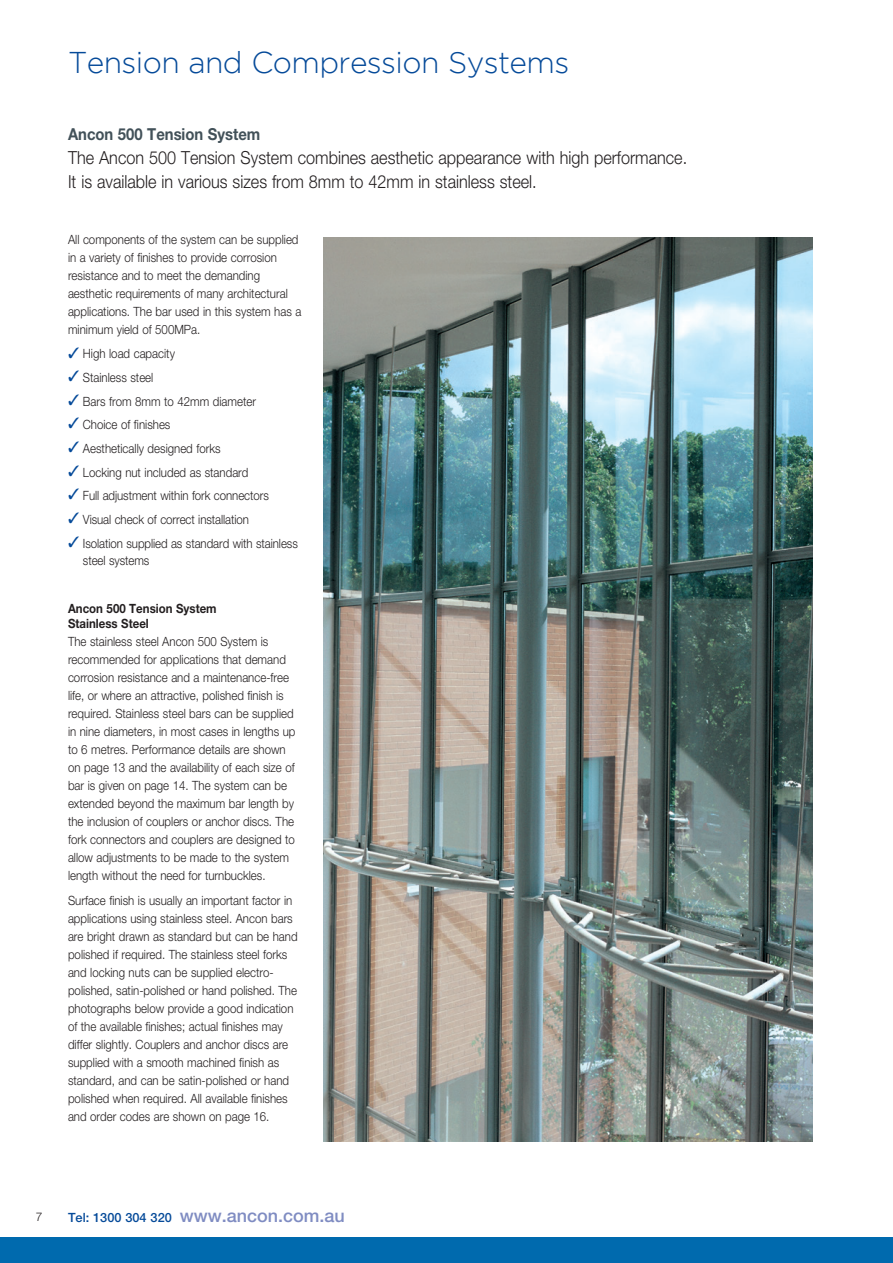
<style>
.page{position:relative;width:893px;height:1263px;background:#fff}
.page>*{position:absolute;margin:0;border:0;box-sizing:border-box;transform-origin:0 0}
.Page_Title{font:300 30px "Gotham";letter-spacing:-.02em;color:#054a99}
.t1{font:300 18px/24px "Helvetica Neue";color:#231f20;scale:.9 1}
.t2{font:500 18px "Helvetica Neue";color:#7f8cc2}
.t3{font:700 16.5px "Helvetica Neue";color:#425159;scale:.9 1}
.t4{font:300 12.75px/18px "Helvetica Neue";color:#231f20;scale:.9 1}
.t5{font:700 12.75px/15px "Helvetica Neue";color:#231f20;scale:.9 1}
.t6{font:300 12px "Helvetica Neue";color:#231f20}
.s1{color:#054a99}
.s2{font-size:12.75px;color:#054a99}
</style>
<div class="page">
<div style="left:0;top:1238px;width:893px;height:25px;background:#006aae"></div>
<img style="left:323px;top:237px;width:489px;height:904px">
<p class="Page_Title" style="left:68px;top:46px;width:503px">Tension and Compression Systems</p>
<p class="t3" style="left:68px;top:124px;width:215px">Ancon 500 Tension System</p>
<p class="t1" style="left:68px;top:146px;width:689px">The Ancon 500 Tension System combines aesthetic appearance with high performance.<br>It is available in various sizes from 8mm to 42mm in stainless steel.</p>
<p class="t4" style="left:68px;top:230px;width:261px">All components of the system can be supplied in a variety of finishes to provide corrosion resistance and to meet the demanding aesthetic requirements of many architectural applications. The bar used in this system has a minimum yield of 500MPa.</p>
<p class="t4" style="left:68px;top:345px;width:120px"><span class="s1">✓</span> High load capacity</p>
<p class="t4" style="left:68px;top:368px;width:96px"><span class="s1">✓</span> Stainless steel</p>
<p class="t4" style="left:68px;top:392px;width:210px"><span class="s1">✓</span> Bars from 8mm to 42mm diameter</p>
<p class="t4" style="left:68px;top:416px;width:115px"><span class="s1">✓</span> Choice of finishes</p>
<p class="t4" style="left:68px;top:439px;width:171px"><span class="s1">✓</span> Aesthetically designed forks</p>
<p class="t4" style="left:68px;top:463px;width:202px"><span class="s1">✓</span> Locking nut included as standard</p>
<p class="t4" style="left:68px;top:486px;width:225px"><span class="s1">✓</span> Full adjustment within fork connectors</p>
<p class="t4" style="left:68px;top:510px;width:203px"><span class="s1">✓</span> Visual check of correct installation</p>
<p class="t4" style="left:83px;top:534px;width:240px;line-height:17.2px;text-indent:-15px"><span class="s1">✓</span> Isolation supplied as standard with stainless steel systems</p>
<p class="t5" style="left:68px;top:601px;width:167px">Ancon 500 Tension System<br>Stainless Steel</p>
<p class="t4" style="left:68px;top:632px;width:254px">The stainless steel Ancon 500 System is recommended for applications that demand corrosion resistance and a maintenance-free life, or where an attractive, polished finish is required. Stainless steel bars can be supplied in nine diameters, in most cases in lengths up to 6 metres. Performance details are shown on page 13 and the availability of each size of bar is given on page 14. The system can be extended beyond the maximum bar length by the inclusion of couplers or anchor discs. The fork connectors and couplers are designed to allow adjustments to be made to the system length without the need for turnbuckles.</p>
<p class="t4" style="left:68px;top:891px;width:257px">Surface finish is usually an important factor in applications using stainless steel. Ancon bars are bright drawn as standard but can be hand polished if required. The stainless steel forks and locking nuts can be supplied electro&shy;polished, satin-polished or hand polished. The photographs below provide a good indication of the available finishes; actual finishes may differ slightly. Couplers and anchor discs are supplied with a smooth machined finish as standard, and can be satin-polished or hand polished when required. All available finishes and order codes are shown on page 16.</p>
<p class="t6" style="left:36px;top:1210px;width:8px">7</p>
<p class="t2" style="left:68px;top:1204px;width:278px"><span class="s2">Tel: 1300 304 320</span> www.ancon.com.au</p>
</div>
